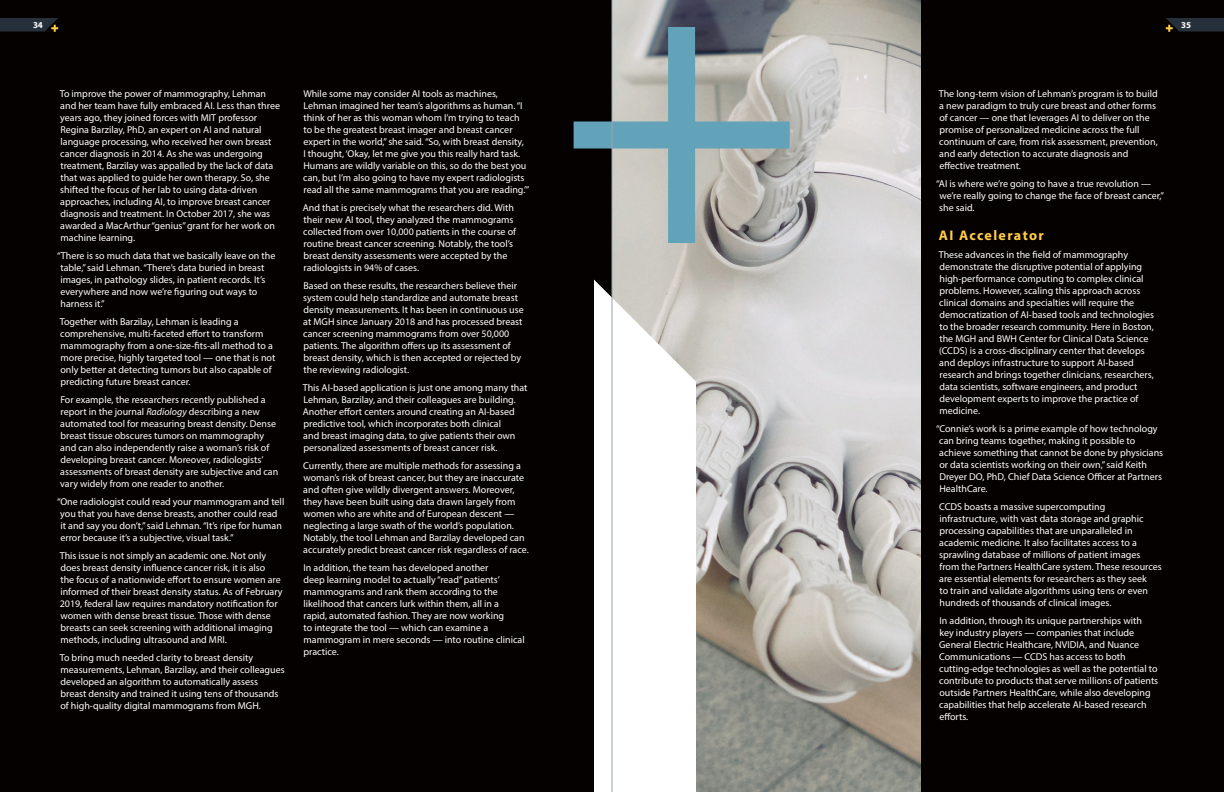
<style>
.page{position:relative;width:1224px;height:792px;background:#060101}
.page>*{position:absolute;margin:0;border:0;box-sizing:border-box;transform-origin:0 0}
.t1{font:700 14px "Myriad Pro";letter-spacing:.095em;color:#ffcf43}
.t2{font:10px/12px "Myriad Pro";color:#fff}
.t3{font:700 9px "Myriad Pro";color:#fff}
.s1{font-style:italic}
</style>
<div class="page">
<img style="left:613px;top:0;width:308px;height:792px">
<svg style="left:574px;top:27px;width:216px;height:216px;background:#869395"></svg>
<div style="left:594px;top:382px;width:102px;height:410px;background:#fff"></div>
<svg style="left:594px;top:280px;width:102px;height:102px;background:#e3e1de"></svg>
<hr style="left:612px;top:0;width:1px;height:792px;background:#97a3ae">
<svg style="left:0;top:18px;width:58px;height:14px"></svg>
<svg style="left:1166px;top:18px;width:58px;height:14px"></svg>
<p class="t3" style="left:33px;top:19px;width:11px">34</p>
<p class="t3" style="left:1181px;top:19px;width:11px">35</p>
<p class="t2" style="left:60px;top:88px;width:222px">To improve the power of mammography, Lehman and her team have fully embraced AI. Less than three years ago, they joined forces with MIT professor Regina Barzilay, PhD, an expert on AI and natural language processing, who received her own breast cancer diagnosis in 2014. As she was undergoing treatment, Barzilay was appalled by the lack of data that was applied to guide her own therapy. So, she shifted the focus of her lab to using data-driven approaches, including AI, to improve breast cancer diagnosis and treatment. In October 2017, she was awarded a MacArthur “genius” grant for her work on machine learning.</p>
<p class="t2" style="left:60px;top:250px;width:217px;text-indent:-3px">“There is so much data that we basically leave on the table,” said Lehman. “There’s data buried in breast images, in pathology slides, in patient records. It’s everywhere and now we’re figuring out ways to harness it.”</p>
<p class="t2" style="left:60px;top:316px;width:217px">Together with Barzilay, Lehman is leading a comprehensive, multi-faceted effort to transform mammography from a one-size-fits-all method to a more precise, highly targeted tool — one that is not only better at detecting tumors but also capable of predicting future breast cancer.</p>
<p class="t2" style="left:60px;top:394px;width:220px">For example, the researchers recently published a report in the journal <span class="s1">Radiology</span> describing a new automated tool for measuring breast density. Dense breast tissue obscures tumors on mammography and can also independently raise a woman’s risk of developing breast cancer. Moreover, radiologists’ assessments of breast density are subjective and can vary widely from one reader to another.</p>
<p class="t2" style="left:60px;top:496px;width:226px;text-indent:-3px">“One radiologist could read your mammogram and tell you that you have dense breasts, another could read it and say you don’t,” said Lehman. “It’s ripe for human error because it’s a subjective, visual task.”</p>
<p class="t2" style="left:60px;top:550px;width:224px">This issue is not simply an academic one. Not only does breast density influence cancer risk, it is also<br>the focus of a nationwide effort to ensure women are informed of their breast density status. As of February 2019, federal law requires mandatory notification for women with dense breast tissue. Those with dense breasts can seek screening with additional imaging methods, including ultrasound and MRI.</p>
<p class="t2" style="left:60px;top:652px;width:226px">To bring much needed clarity to breast density measurements, Lehman, Barzilay, and their colleagues developed an algorithm to automatically assess breast density and trained it using tens of thousands of high-quality digital mammograms from MGH.</p>
<p class="t2" style="left:303px;top:88px;width:228px">While some may consider AI tools as machines, Lehman imagined her team’s algorithms as human. “I think of her as this woman whom I’m trying to teach to be the greatest breast imager and breast cancer expert in the world,” she said. “So, with breast density,<br>I thought, ‘Okay, let me give you this really hard task.<br>Humans are wildly variable on this, so do the best you can, but I’m also going to have my expert radiologists read all the same mammograms that you are reading.’”</p>
<p class="t2" style="left:303px;top:202px;width:215px">And that is precisely what the researchers did. With their new AI tool, they analyzed the mammograms collected from over 10,000 patients in the course of routine breast cancer screening. Notably, the tool’s breast density assessments were accepted by the radiologists in 94% of cases.</p>
<p class="t2" style="left:303px;top:280px;width:222px">Based on these results, the researchers believe their system could help standardize and automate breast density measurements. It has been in continuous use at MGH since January 2018 and has processed breast cancer screening mammograms from over 50,000 patients. The algorithm offers up its assessment of breast density, which is then accepted or rejected by the reviewing radiologist.</p>
<p class="t2" style="left:303px;top:382px;width:226px">This AI-based application is just one among many that Lehman, Barzilay, and their colleagues are building.<br>Another effort centers around creating an AI-based predictive tool, which incorporates both clinical<br>and breast imaging data, to give patients their own personalized assessments of breast cancer risk.</p>
<p class="t2" style="left:303px;top:460px;width:227px">Currently, there are multiple methods for assessing a woman’s risk of breast cancer, but they are inaccurate and often give wildly divergent answers. Moreover, they have been built using data drawn largely from women who are white and of European descent — neglecting a large swath of the world’s population.<br>Notably, the tool Lehman and Barzilay developed can accurately predict breast cancer risk regardless of race.</p>
<p class="t2" style="left:303px;top:562px;width:223px">In addition, the team has developed another<br>deep learning model to actually “read” patients’ mammograms and rank them according to the likelihood that cancers lurk within them, all in a rapid, automated fashion. They are now working<br>to integrate the tool — which can examine a mammogram in mere seconds — into routine clinical practice.</p>
<p class="t2" style="left:939px;top:88px;width:220px">The long-term vision of Lehman’s program is to build a new paradigm to truly cure breast and other forms of cancer — one that leverages AI to deliver on the promise of personalized medicine across the full continuum of care, from risk assessment, prevention, and early detection to accurate diagnosis and effective treatment.</p>
<p class="t2" style="left:939px;top:178px;width:226px;text-indent:-3px">“AI is where we’re going to have a true revolution — we’re really going to change the face of breast cancer,” she said.</p>
<h1 class="t1" style="left:939px;top:226px;width:107px">AI Accelerator</h1>
<p class="t2" style="left:939px;top:248px;width:217px">These advances in the field of mammography demonstrate the disruptive potential of applying high-performance computing to complex clinical problems. However, scaling this approach across clinical domains and specialties will require the democratization of AI-based tools and technologies to the broader research community. Here in Boston, the MGH and BWH Center for Clinical Data Science (CCDS) is a cross-disciplinary center that develops and deploys infrastructure to support AI-based research and brings together clinicians, researchers, data scientists, software engineers, and product development experts to improve the practice of medicine.</p>
<p class="t2" style="left:939px;top:422px;width:226px;text-indent:-3px">“Connie’s work is a prime example of how technology can bring teams together, making it possible to achieve something that cannot be done by physicians or data scientists working on their own,” said Keith Dreyer DO, PhD, Chief Data Science Officer at Partners HealthCare.</p>
<p class="t2" style="left:939px;top:500px;width:224px">CCDS boasts a massive supercomputing infrastructure, with vast data storage and graphic processing capabilities that are unparalleled in academic medicine. It also facilitates access to a sprawling database of millions of patient images from the Partners HealthCare system. These resources are essential elements for researchers as they seek<br>to train and validate algorithms using tens or even hundreds of thousands of clinical images.</p>
<p class="t2" style="left:939px;top:614px;width:221px">In addition, through its unique partnerships with key industry players — companies that include General Electric Healthcare, NVIDIA, and Nuance Communications — CCDS has access to both cutting-edge technologies as well as the potential to contribute to products that serve millions of patients outside Partners HealthCare, while also developing capabilities that help accelerate AI-based research efforts.</p>
</div>
